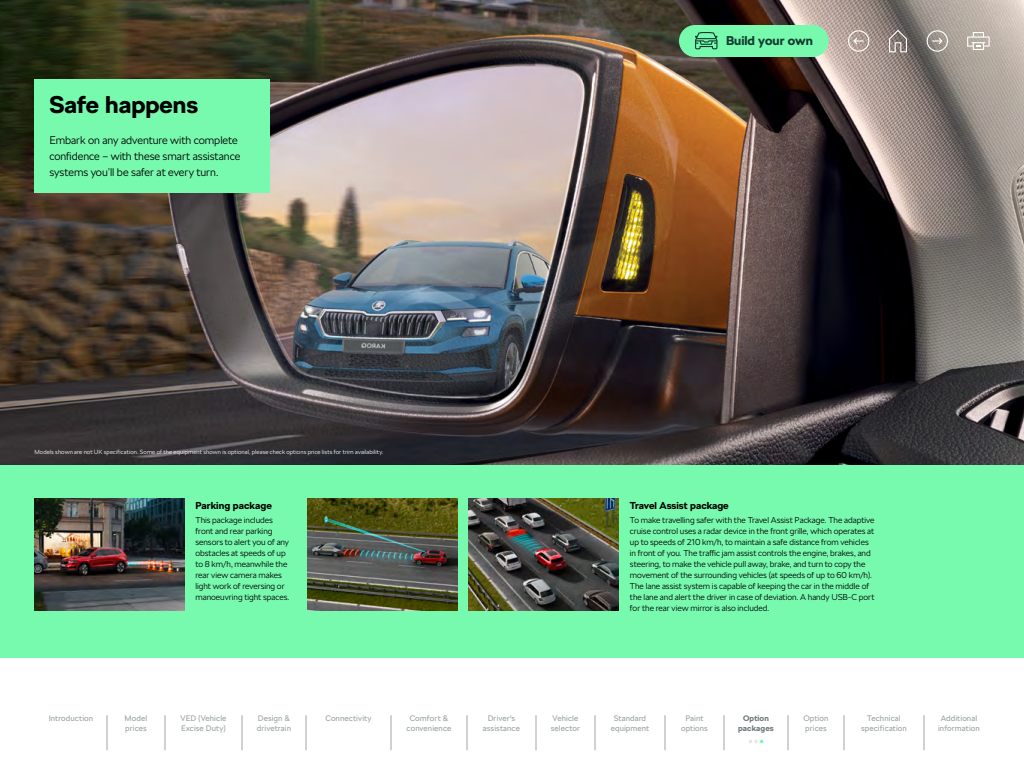
<style>
.page{position:relative;width:1024px;height:768px;background:#fff}
.page>*{position:absolute;margin:0;border:0;box-sizing:border-box;transform-origin:0 0}
.t1{font:700 24px "SKODA Next";color:#000}
.t2{font:700 12.7px "SKODA Next";color:#0e3a2f}
.t3{font:300 11px/16px "SKODA Next";letter-spacing:-.005em;color:#000}
.t4{font:700 10px "SKODA Next";color:#000}
.t5{font:300 8.5px/11px "SKODA Next";letter-spacing:-.005em;color:#000}
.t6{font:8px/10px "SKODA Next";letter-spacing:.01em;color:#a0a7a8;text-align:center}
.t7{font:700 8px/10px "SKODA Next";letter-spacing:.015em;color:#6f797a;text-align:center}
.t8{font:300 6px "SKODA Next";letter-spacing:.02em;color:#fff}
</style>
<div class="page">
<img style="left:0;top:0;width:1024px;height:465px">
<div style="left:0;top:465px;width:1024px;height:193px;background:#78faae"></div>
<img style="left:469px;top:498px;width:150px;height:113px">
<img style="left:34px;top:498px;width:150px;height:113px">
<img style="left:308px;top:498px;width:149px;height:113px">
<div style="left:679px;top:25px;width:150px;height:32px;background:#78faae;border-radius:16px"></div>
<svg style="left:695px;top:32px;width:23px;height:17px"></svg>
<svg style="left:889px;top:30px;width:18px;height:22px"></svg>
<svg style="left:967px;top:32px;width:23px;height:18px"></svg>
<svg style="left:848px;top:30px;width:21px;height:22px"></svg>
<svg style="left:927px;top:30px;width:21px;height:22px"></svg>
<div style="left:34px;top:79px;width:236px;height:114px;background:#78faae"></div>
<hr style="left:107px;top:715px;width:1px;height:35px;background:#a0a7a8">
<hr style="left:165px;top:715px;width:1px;height:35px;background:#a0a7a8">
<hr style="left:242px;top:715px;width:1px;height:35px;background:#a0a7a8">
<hr style="left:306px;top:715px;width:1px;height:35px;background:#a0a7a8">
<hr style="left:391px;top:715px;width:1px;height:35px;background:#a0a7a8">
<hr style="left:467px;top:715px;width:1px;height:35px;background:#a0a7a8">
<hr style="left:536px;top:715px;width:1px;height:35px;background:#a0a7a8">
<hr style="left:595px;top:715px;width:1px;height:35px;background:#a0a7a8">
<hr style="left:665px;top:715px;width:1px;height:35px;background:#a0a7a8">
<hr style="left:724px;top:715px;width:1px;height:35px;background:#a0a7a8">
<hr style="left:788px;top:715px;width:1px;height:35px;background:#a0a7a8">
<hr style="left:844px;top:715px;width:1px;height:35px;background:#a0a7a8">
<hr style="left:924px;top:715px;width:1px;height:35px;background:#a0a7a8">
<svg style="left:749px;top:740px;width:14px;height:3px"></svg>
<h1 class="t1" style="left:49px;top:90px;width:150px">Safe happens</h1>
<p class="t3" style="left:49px;top:132px;width:193px">Embark on any adventure with complete confidence – with these smart assistance systems you’ll be safer at every turn.</p>
<p class="t8" style="left:34px;top:448px;width:351px">Models shown are not UK specification. Some of the equipment shown is optional, please check options price lists for trim availability.</p>
<p class="t4" style="left:195px;top:499px;width:78px">Parking package</p>
<p class="t5" style="left:195px;top:515px;width:95px">This package includes front and rear parking sensors to alert you of any obstacles at speeds of up to 8 km/h, meanwhile the rear view camera makes light work of reversing or manoeuvring tight spaces.</p>
<h2 class="t2" style="left:726px;top:33px;width:89px">Build your own</h2>
<p class="t4" style="left:630px;top:499px;width:100px">Travel Assist package</p>
<p class="t5" style="left:630px;top:514px;width:246px">To make travelling safer with the Travel Assist Package. The adaptive cruise control uses a radar device in the front grille, which operates at up to speeds of 210 km/h, to maintain a safe distance from vehicles in front of you. The traffic jam assist controls the engine, brakes, and steering, to make the vehicle pull away, brake, and turn to copy the movement of the surrounding vehicles (at speeds of up to 60 km/h).<br>The lane assist system is capable of keeping the car in the middle of the lane and alert the driver in case of deviation. A handy USB-C port for the rear view mirror is also included.</p>
<p class="t6" style="left:49px;top:713px;width:46px">Introduction</p>
<p class="t6" style="left:125px;top:713px;width:24px;text-align:left">Model prices</p>
<p class="t6" style="left:180px;top:713px;width:48px;text-align:left">VED (Vehicle<br>Excise Duty)</p>
<p class="t6" style="left:257px;top:713px;width:36px;text-align:left">Design &amp; drivetrain</p>
<p class="t6" style="left:325px;top:713px;width:48px">Connectivity</p>
<p class="t6" style="left:407px;top:713px;width:46px">Comfort &amp; convenience</p>
<p class="t6" style="left:483px;top:713px;width:39px">Driver's assistance</p>
<p class="t6" style="left:551px;top:713px;width:31px;text-align:left">Vehicle selector</p>
<p class="t6" style="left:611px;top:713px;width:40px">Standard equipment</p>
<p class="t6" style="left:681px;top:713px;width:28px">Paint options</p>
<p class="t7" style="left:738px;top:713px;width:37px">Option packages</p>
<p class="t6" style="left:803px;top:713px;width:27px;text-align:left">Option prices</p>
<p class="t6" style="left:861px;top:713px;width:47px">Technical specification</p>
<p class="t6" style="left:938px;top:713px;width:43px">Additional information</p>
</div>
